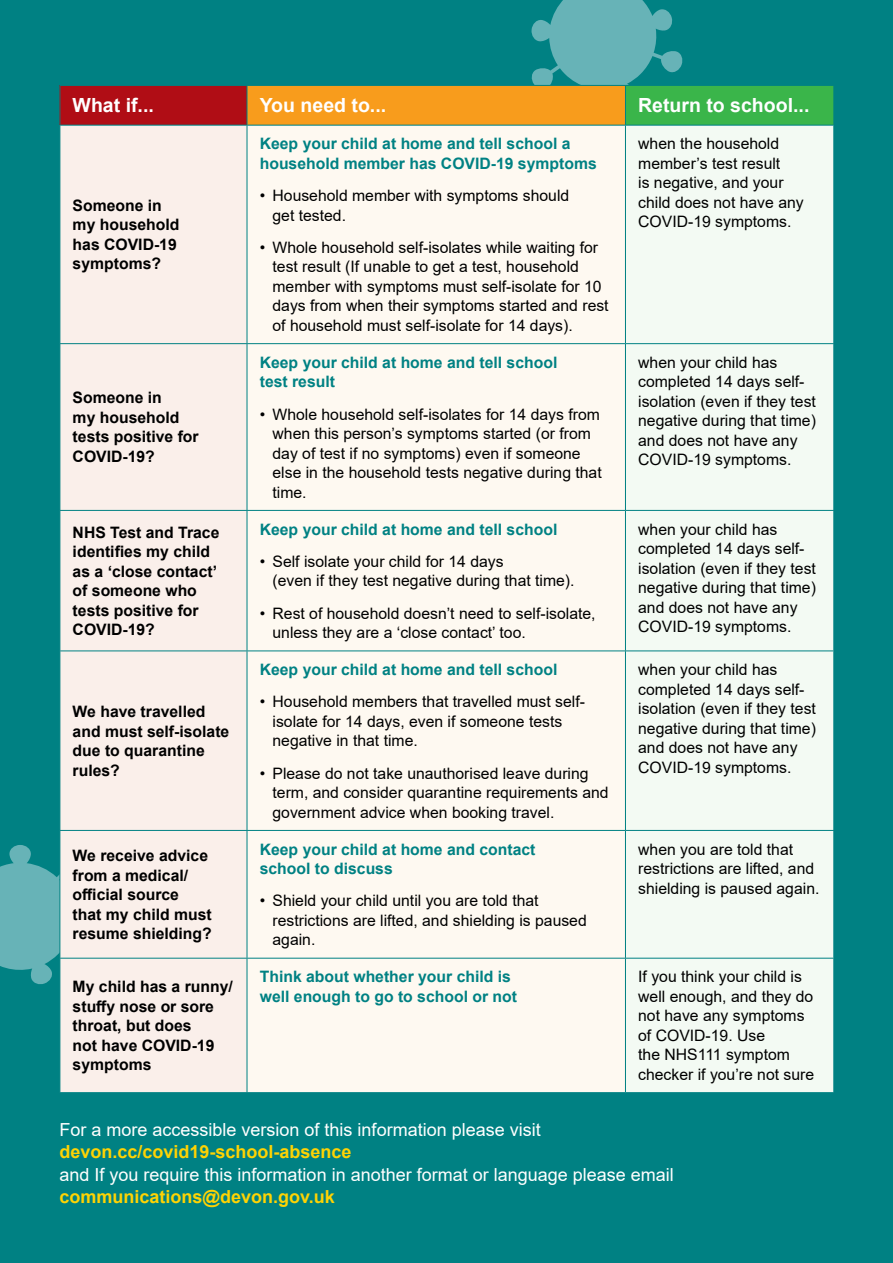
<style>
.page{position:relative;width:893px;height:1263px;background:#008183}
.page>*{position:absolute;margin:0;border:0;box-sizing:border-box;transform-origin:0 0}
.t1{font:700 19.5px "Arial";color:#fff}
.t2{font:18px "Arial";color:#fff}
.t3{font:700 18px "Arial";color:#fed304}
.t4{font:15.75px/19.5px "Arial";color:#000}
.t5{font:700 15.75px/19.5px "Arial";color:#000}
.t6{font:700 15.75px/19.5px "Arial";color:#008183}
</style>
<div class="page">
<svg style="left:0;top:845px;width:60px;height:140px"></svg>
<svg style="left:531px;top:0;width:152px;height:85px"></svg>
<div style="left:60px;top:85px;width:187px;height:40px;background:#b00d15"></div>
<div style="left:247px;top:85px;width:378px;height:40px;background:#f89c1c"></div>
<div style="left:625px;top:85px;width:209px;height:40px;background:#3ab54a"></div>
<div style="left:61px;top:126px;width:186px;height:966px;background:#faefea"></div>
<div style="left:248px;top:126px;width:377px;height:966px;background:#fef9f1"></div>
<div style="left:626px;top:126px;width:207px;height:966px;background:#f3faf3"></div>
<hr style="left:60px;top:85px;width:187px;height:1px;background:#008183">
<hr style="left:60px;top:86px;width:1px;height:39px;background:#008183">
<hr style="left:247px;top:85px;width:378px;height:1px;background:#008183">
<hr style="left:247px;top:86px;width:1px;height:39px;background:#008183">
<hr style="left:625px;top:85px;width:209px;height:1px;background:#008183">
<hr style="left:625px;top:86px;width:1px;height:39px;background:#008183">
<hr style="left:833px;top:86px;width:1px;height:39px;background:#008183">
<hr style="left:60px;top:343px;width:187px;height:1px;background:#008183">
<hr style="left:247px;top:343px;width:378px;height:1px;background:#008183">
<hr style="left:625px;top:343px;width:209px;height:1px;background:#008183">
<hr style="left:60px;top:510px;width:187px;height:1px;background:#008183">
<hr style="left:247px;top:510px;width:378px;height:1px;background:#008183">
<hr style="left:625px;top:510px;width:209px;height:1px;background:#008183">
<hr style="left:60px;top:650px;width:187px;height:1px;background:#008183">
<hr style="left:247px;top:650px;width:378px;height:1px;background:#008183">
<hr style="left:625px;top:650px;width:209px;height:1px;background:#008183">
<hr style="left:60px;top:830px;width:187px;height:1px;background:#008183">
<hr style="left:247px;top:830px;width:378px;height:1px;background:#008183">
<hr style="left:625px;top:830px;width:209px;height:1px;background:#008183">
<hr style="left:60px;top:958px;width:187px;height:1px;background:#008183">
<hr style="left:247px;top:958px;width:378px;height:1px;background:#008183">
<hr style="left:625px;top:958px;width:209px;height:1px;background:#008183">
<p class="t1" style="left:73px;top:92px;width:83px">What if...</p>
<p class="t1" style="left:260px;top:92px;width:128px">You need to...</p>
<p class="t1" style="left:638px;top:92px;width:173px">Return to school...</p>
<p class="t5" style="left:73px;top:196px;width:108px">Someone in my household has COVID-19 symptoms?</p>
<p class="t5" style="left:73px;top:388px;width:128px">Someone in<br>my household tests positive for<br>COVID-19?</p>
<p class="t6" style="left:260px;top:134px;width:338px">Keep your child at home and tell school a household member has COVID-19 symptoms</p>
<p class="t4" style="left:273px;top:186px;width:298px;text-indent:-13px">• Household member with symptoms should get tested.</p>
<p class="t4" style="left:273px;top:237px;width:338px;text-indent:-13px">• Whole household self-isolates while waiting for test result (If unable to get a test, household member with symptoms must self-isolate for 10 days from when their symptoms started and rest of household must self-isolate for 14 days).</p>
<p class="t6" style="left:260px;top:353px;width:299px">Keep your child at home and tell school test result</p>
<p class="t4" style="left:273px;top:404px;width:331px;text-indent:-13px">• Whole household self-isolates for 14 days from when this person’s symptoms started (or from day of test if no symptoms) even if someone else in the household tests negative during that time.</p>
<p class="t5" style="left:73px;top:522px;width:148px">NHS Test and Trace identifies my child as a ‘close contact’ of someone who tests positive for<br>COVID-19?</p>
<p class="t6" style="left:260px;top:519px;width:299px">Keep your child at home and tell school</p>
<p class="t4" style="left:273px;top:551px;width:304px;text-indent:-13px">• Self isolate your child for 14 days<br>(even if they test negative during that time).</p>
<p class="t4" style="left:273px;top:603px;width:325px;text-indent:-13px">• Rest of household doesn’t need to self-isolate, unless they are a ‘close contact’ too.</p>
<p class="t5" style="left:73px;top:702px;width:158px">We have travelled and must self-isolate due to quarantine rules?</p>
<p class="t6" style="left:260px;top:660px;width:299px">Keep your child at home and tell school</p>
<p class="t4" style="left:273px;top:692px;width:314px;text-indent:-13px">• Household members that travelled must self&shy;isolate for 14 days, even if someone tests negative in that time.</p>
<p class="t4" style="left:273px;top:763px;width:338px;text-indent:-13px">• Please do not take unauthorised leave during term, and consider quarantine requirements and government advice when booking travel.</p>
<p class="t5" style="left:73px;top:846px;width:141px">We receive advice from a medical/ official source<br>that my child must resume shielding?</p>
<p class="t6" style="left:260px;top:839px;width:277px">Keep your child at home and contact school to discuss</p>
<p class="t4" style="left:273px;top:891px;width:316px;text-indent:-13px">• Shield your child until you are told that restrictions are lifted, and shielding is paused again.</p>
<p class="t4" style="left:638px;top:134px;width:167px">when the household member’s test result<br>is negative, and your child does not have any<br>COVID-19 symptoms.</p>
<p class="t4" style="left:638px;top:352px;width:179px">when your child has completed 14 days self&shy;isolation (even if they test negative during that time) and does not have any<br>COVID-19 symptoms.</p>
<p class="t4" style="left:638px;top:519px;width:179px">when your child has completed 14 days self&shy;isolation (even if they test negative during that time) and does not have any<br>COVID-19 symptoms.</p>
<p class="t4" style="left:638px;top:660px;width:179px">when your child has completed 14 days self&shy;isolation (even if they test negative during that time) and does not have any<br>COVID-19 symptoms.</p>
<p class="t4" style="left:638px;top:839px;width:183px">when you are told that restrictions are lifted, and shielding is paused again.</p>
<p class="t5" style="left:73px;top:977px;width:162px">My child has a runny/ stuffy nose or sore throat, but does<br>not have COVID-19 symptoms</p>
<p class="t6" style="left:260px;top:967px;width:259px">Think about whether your child is well enough to go to school or not</p>
<p class="t4" style="left:638px;top:967px;width:177px">If you think your child is well enough, and they do not have any symptoms of COVID-19. Use<br>the NHS111 symptom checker if you’re not sure</p>
<p class="t2" style="left:60px;top:1117px;width:483px">For a more accessible version of this information please visit</p>
<p class="t3" style="left:60px;top:1139px;width:294px">devon.cc/covid19-school-absence</p>
<p class="t2" style="left:60px;top:1162px;width:616px">and If you require this information in another format or language please email</p>
<p class="t3" style="left:60px;top:1184px;width:277px">communications@devon.gov.uk</p>
</div>
